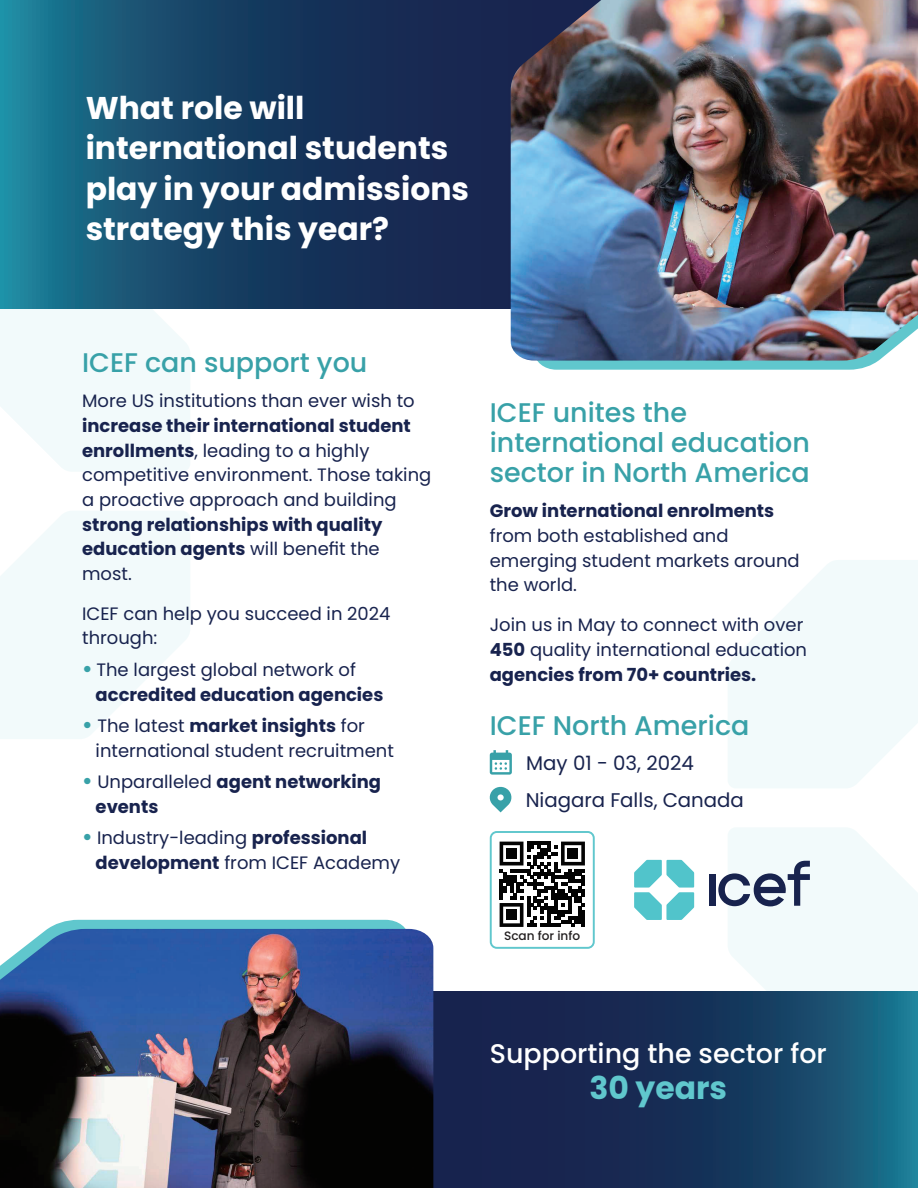
<style>
.page{position:relative;width:918px;height:1188px;background:#fff}
.page>*{position:absolute;margin:0;border:0;box-sizing:border-box;transform-origin:0 0}
.t1{font:700 31.5px/40.5px "Poppins";color:#fff}
.t2{font:700 31.5px "Poppins";color:#60c7cd}
.t3{font:500 27px/30px "Poppins";color:#38a1a8}
.t4{font:500 27px "Poppins";color:#fff}
.t5{font:19.8px/36.9px "Poppins";color:#18234e}
.t6{font:18px/24.8px "Poppins";color:#18234e}
.t7{font:700 18px/24.8px "Poppins";color:#18234e}
.t8{font:500 12.15px "Poppins";color:#231f20}
.s1{font-weight:700}
.s2{font-size:21px;color:#38a1a8}
.s3{font-weight:400}
.s4{font-weight:700;font-size:21px;color:#38a1a8}
</style>
<div class="page">
<svg style="left:728px;top:560px;width:190px;height:228px"></svg>
<svg style="left:0;top:308px;width:190px;height:163px"></svg>
<svg style="left:0;top:511px;width:190px;height:228px"></svg>
<svg style="left:0;top:0;width:511px;height:308px;background:#174467"></svg>
<svg style="left:537px;top:361px;width:341px;height:9px;background:#6ccbd0"></svg>
<img style="left:511px;top:0;width:407px;height:361px">
<svg style="left:634px;top:860px;width:60px;height:60px"></svg>
<div style="left:709px;top:874px;width:6px;height:32px;background:#18234e"></div>
<svg style="left:718px;top:828px;width:200px;height:164px"></svg>
<div style="left:490px;top:831px;width:105px;height:118px;border:2px solid #60c7cd;border-radius:6px"></div>
<svg style="left:500px;top:842px;width:85px;height:85px"></svg>
<div style="left:506px;top:848px;width:11px;height:11px;background:#030303"></div>
<div style="left:568px;top:848px;width:10px;height:11px;background:#030303"></div>
<div style="left:506px;top:910px;width:11px;height:10px;background:#030303"></div>
<svg style="left:490px;top:750px;width:22px;height:25px"></svg>
<svg style="left:489px;top:786px;width:23px;height:26px"></svg>
<svg style="left:433px;top:992px;width:485px;height:196px;background:#17395f"></svg>
<svg style="left:47px;top:920px;width:362px;height:9px;background:#67c8cf"></svg>
<img style="left:0;top:929px;width:433px;height:259px">
<p class="t1" style="left:86px;top:88px;width:385px">What role will international students play in your admissions strategy this year?</p>
<p class="t3" style="left:82px;top:348px;width:287px">ICEF can support you</p>
<p class="t6" style="left:82px;top:389px;width:351px">More US institutions than ever wish to <span class="s1">increase their international student enrollments</span>, leading to a highly competitive environment. Those taking a proactive approach and building <span class="s1">strong relationships with quality education agents</span> will benefit the most.</p>
<p class="t6" style="left:82px;top:601px;width:310px">ICEF can help you succeed in 2024 through:</p>
<p class="t7" style="left:96px;top:657px;width:289px;text-indent:-13px"><span class="s2">•</span> <span class="s3">The largest global network of </span>accredited education agencies</p>
<p class="t6" style="left:96px;top:713px;width:300px;text-indent:-13px"><span class="s4">•</span> The latest <span class="s1">market insights</span> for international student recruitment</p>
<p class="t7" style="left:96px;top:770px;width:287px;text-indent:-13px"><span class="s2">•</span> <span class="s3">Unparalleled</span> agent networking events</p>
<p class="t6" style="left:96px;top:826px;width:306px;text-indent:-13px"><span class="s4">•</span> Industry-leading <span class="s1">professional development</span> from ICEF Academy</p>
<p class="t3" style="left:490px;top:398px;width:322px">ICEF unites the international education sector in North America</p>
<p class="t6" style="left:490px;top:499px;width:311px"><span class="s1">Grow international enrolments </span>from both established and emerging student markets around the world.</p>
<p class="t6" style="left:490px;top:613px;width:319px">Join us in May to connect with over<br><span class="s1">450</span> quality international education <span class="s1">agencies from 70+ countries.</span></p>
<p class="t3" style="left:490px;top:710px;width:261px">ICEF North America</p>
<p class="t5" style="left:526px;top:745px;width:220px">May 01 - 03, 2024<br>Niagara Falls, Canada</p>
<p class="t8" style="left:504px;top:929px;width:78px">Scan for info</p>
<p class="t4" style="left:490px;top:1038px;width:339px">Supporting the sector for</p>
<p class="t2" style="left:589px;top:1069px;width:139px">30 years</p>
</div>
